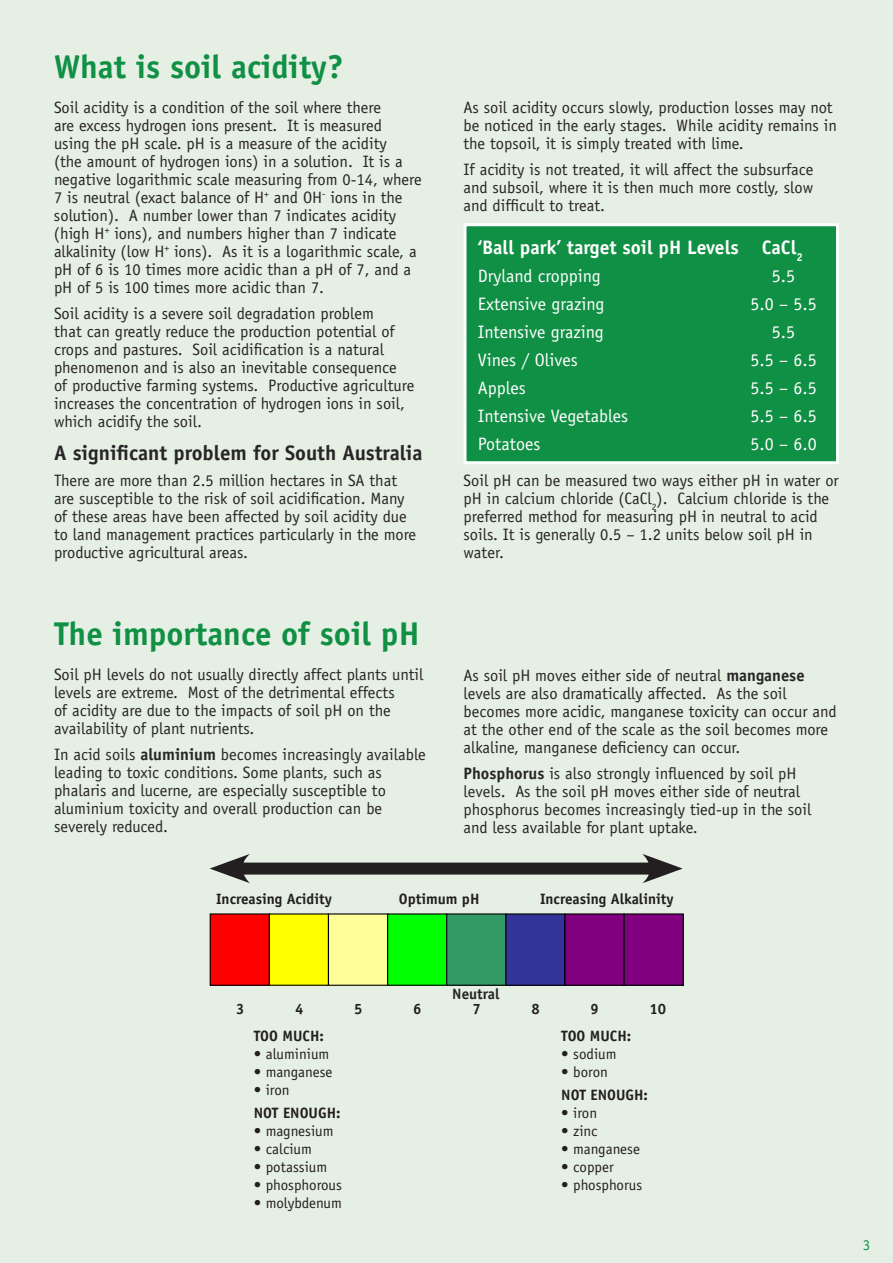
<style>
.page{position:relative;width:893px;height:1263px;background:#fff}
.page>*{position:absolute;margin:0;border:0;box-sizing:border-box;transform-origin:0 0}
.t1{font:700 33px "Officina Sans Std";color:#109045}
.t2{font:700 21px "Officina Sans Std";color:#282526}
.t3{font:700 19.5px "Officina Sans Std";color:#fff}
.t4{font:18px "Officina Sans Std";color:#fff}
.t5{font:16.5px/18px "Officina Sans Std";color:#282526}
.t6{font:15px "Officina Sans Std";color:#231f20}
.t7{font:700 15px "Officina Sans Std";color:#231f20}
.t8{font:700 15px "Officina Sans Std";color:#282526}
.t9{font:15px "Officina Sans Std";color:#109045}
.s1{font-weight:700}
</style>
<div class="page">
<div style="left:1px;top:0;width:892px;height:1263px;background:#e6efe4"></div>
<div style="left:463px;top:223px;width:376px;height:241px;background:#109045;border:3px solid #fff"></div>
<div style="left:210px;top:914px;width:59px;height:71px;background:#f00"></div>
<div style="left:210px;top:913px;width:60px;height:73px;border:1px solid #000"></div>
<div style="left:269px;top:914px;width:59px;height:71px;background:#ff0"></div>
<div style="left:269px;top:913px;width:60px;height:73px;border:1px solid #000"></div>
<div style="left:328px;top:914px;width:60px;height:71px;background:#ff9"></div>
<div style="left:328px;top:913px;width:60px;height:73px;border:1px solid #000"></div>
<div style="left:388px;top:914px;width:59px;height:71px;background:#0f0"></div>
<div style="left:387px;top:913px;width:60px;height:73px;border:1px solid #000"></div>
<div style="left:447px;top:914px;width:59px;height:71px;background:#396"></div>
<div style="left:446px;top:913px;width:60px;height:73px;border:1px solid #000"></div>
<div style="left:506px;top:914px;width:59px;height:71px;background:#339"></div>
<div style="left:505px;top:913px;width:60px;height:73px;border:1px solid #000"></div>
<div style="left:565px;top:914px;width:59px;height:71px;background:#800080"></div>
<div style="left:564px;top:913px;width:61px;height:73px;border:1px solid #000"></div>
<div style="left:624px;top:914px;width:59px;height:71px;background:#800080"></div>
<div style="left:624px;top:913px;width:59px;height:73px;border:1px solid #000"></div>
<div style="left:233px;top:862px;width:426px;height:12px;background:#231f20"></div>
<svg style="left:210px;top:854px;width:40px;height:29px"></svg>
<svg style="left:642px;top:854px;width:41px;height:29px"></svg>
<h1 class="t1" style="left:54px;top:46px;width:291px">What is soil acidity?</h1>
<p class="t5" style="left:54px;top:98px;width:369px">Soil acidity is a condition of the soil where there<br>are excess hydrogen ions present. It is measured using the pH scale. pH is a measure of the acidity<br>(the amount of hydrogen ions) in a solution. It is a negative logarithmic scale measuring from 0-14, where 7 is neutral (exact balance of H<sup>+</sup> and OH<sup>-</sup> ions in the solution). A number lower than 7 indicates acidity (high H<sup>+</sup> ions), and numbers higher than 7 indicate alkalinity (low H<sup>+</sup> ions). As it is a logarithmic scale, a pH of 6 is 10 times more acidic than a pH of 7, and a pH of 5 is 100 times more acidic than 7.</p>
<p class="t5" style="left:54px;top:305px;width:362px">Soil acidity is a severe soil degradation problem<br>that can greatly reduce the production potential of crops and pastures. Soil acidification is a natural phenomenon and is also an inevitable consequence<br>of productive farming systems. Productive agriculture increases the concentration of hydrogen ions in soil, which acidify the soil.</p>
<p class="t2" style="left:54px;top:440px;width:370px">A significant problem for South Australia</p>
<p class="t5" style="left:54px;top:472px;width:364px">There are more than 2.5 million hectares in SA that are susceptible to the risk of soil acidification. Many of these areas have been affected by soil acidity due to land management practices particularly in the more productive agricultural areas.</p>
<h1 class="t1" style="left:54px;top:613px;width:367px">The importance of soil pH</h1>
<p class="t5" style="left:54px;top:665px;width:371px">Soil pH levels do not usually directly affect plants until levels are extreme. Most of the detrimental effects<br>of acidity are due to the impacts of soil pH on the availability of plant nutrients.</p>
<p class="t5" style="left:54px;top:746px;width:373px">In acid soils <span class="s1">aluminium</span> becomes increasingly available leading to toxic conditions. Some plants, such as phalaris and lucerne, are especially susceptible to aluminium toxicity and overall production can be severely reduced.</p>
<p class="t5" style="left:463px;top:98px;width:375px">As soil acidity occurs slowly, production losses may not be noticed in the early stages. While acidity remains in the topsoil, it is simply treated with lime.</p>
<p class="t5" style="left:463px;top:161px;width:351px;text-align:justify">If acidity is not treated, it will affect the subsurface and subsoil, where it is then much more costly, slow and difficult to treat.</p>
<p class="t3" style="left:478px;top:235px;width:327px">‘Ball park’ target soil pH Levels CaCl<sub>2</sub></p>
<p class="t4" style="left:478px;top:266px;width:125px">Dryland cropping</p>
<p class="t4" style="left:772px;top:266px;width:25px">5.5</p>
<p class="t4" style="left:478px;top:294px;width:128px">Extensive grazing</p>
<p class="t4" style="left:750px;top:294px;width:68px">5.0 – 5.5</p>
<p class="t4" style="left:478px;top:322px;width:128px">Intensive grazing</p>
<p class="t4" style="left:772px;top:322px;width:25px">5.5</p>
<p class="t4" style="left:478px;top:350px;width:102px">Vines / Olives</p>
<p class="t4" style="left:750px;top:350px;width:68px">5.5 – 6.5</p>
<p class="t4" style="left:478px;top:378px;width:50px">Apples</p>
<p class="t4" style="left:750px;top:378px;width:68px">5.5 – 6.5</p>
<p class="t4" style="left:478px;top:406px;width:152px">Intensive Vegetables</p>
<p class="t4" style="left:750px;top:406px;width:68px">5.5 – 6.5</p>
<p class="t4" style="left:478px;top:434px;width:64px">Potatoes</p>
<p class="t4" style="left:750px;top:434px;width:68px">5.0 – 6.0</p>
<p class="t5" style="left:464px;top:471px;width:377px">Soil pH can be measured two ways either pH in water or pH in calcium chloride (CaCl<sub>2</sub>). Calcium chloride is the preferred method for measuring pH in neutral to acid soils. It is generally 0.5 – 1.2 units below soil pH in water.</p>
<p class="t5" style="left:463px;top:666px;width:375px">As soil pH moves either side of neutral <span class="s1">manganese </span>levels are also dramatically affected. As the soil becomes more acidic, manganese toxicity can occur and at the other end of the scale as the soil becomes more alkaline, manganese deficiency can occur.</p>
<p class="t5" style="left:463px;top:765px;width:349px"><span class="s1">Phosphorus</span> is also strongly influenced by soil pH levels. As the soil pH moves either side of neutral phosphorus becomes increasingly tied-up in the soil and less available for plant uptake.</p>
<p class="t7" style="left:216px;top:889px;width:117px">Increasing Acidity</p>
<p class="t7" style="left:399px;top:889px;width:82px">Optimum pH</p>
<p class="t7" style="left:540px;top:889px;width:135px">Increasing Alkalinity</p>
<p class="t8" style="left:452px;top:985px;width:49px">Neutral</p>
<p class="t7" style="left:236px;top:1000px;width:10px">3</p>
<p class="t7" style="left:295px;top:1000px;width:10px">4</p>
<p class="t7" style="left:354px;top:1000px;width:10px">5</p>
<p class="t7" style="left:413px;top:1000px;width:10px">6</p>
<p class="t7" style="left:472px;top:1000px;width:10px">7</p>
<p class="t7" style="left:531px;top:1000px;width:10px">8</p>
<p class="t7" style="left:590px;top:1000px;width:10px">9</p>
<p class="t7" style="left:649px;top:1000px;width:18px">10</p>
<p class="t7" style="left:254px;top:1027px;width:72px">TOO MUCH:</p>
<p class="t6" style="left:254px;top:1045px;width:77px">• aluminium</p>
<p class="t6" style="left:254px;top:1063px;width:80px">• manganese</p>
<p class="t6" style="left:254px;top:1081px;width:37px">• iron</p>
<p class="t7" style="left:254px;top:1103px;width:88px">NOT ENOUGH:</p>
<p class="t6" style="left:254px;top:1122px;width:81px">• magnesium</p>
<p class="t6" style="left:254px;top:1140px;width:60px">• calcium</p>
<p class="t6" style="left:254px;top:1158px;width:75px">• potassium</p>
<p class="t6" style="left:254px;top:1176px;width:90px">• phosphorous</p>
<p class="t6" style="left:254px;top:1194px;width:90px">• molybdenum</p>
<p class="t7" style="left:561px;top:1027px;width:72px">TOO MUCH:</p>
<p class="t6" style="left:561px;top:1045px;width:57px">• sodium</p>
<p class="t6" style="left:561px;top:1063px;width:48px">• boron</p>
<p class="t7" style="left:561px;top:1085px;width:88px">NOT ENOUGH:</p>
<p class="t6" style="left:561px;top:1104px;width:37px">• iron</p>
<p class="t6" style="left:561px;top:1122px;width:38px">• zinc</p>
<p class="t6" style="left:561px;top:1140px;width:80px">• manganese</p>
<p class="t6" style="left:561px;top:1158px;width:54px">• copper</p>
<p class="t6" style="left:561px;top:1176px;width:82px">• phosphorus</p>
<p class="t9" style="left:863px;top:1236px;width:9px">3</p>
</div>
